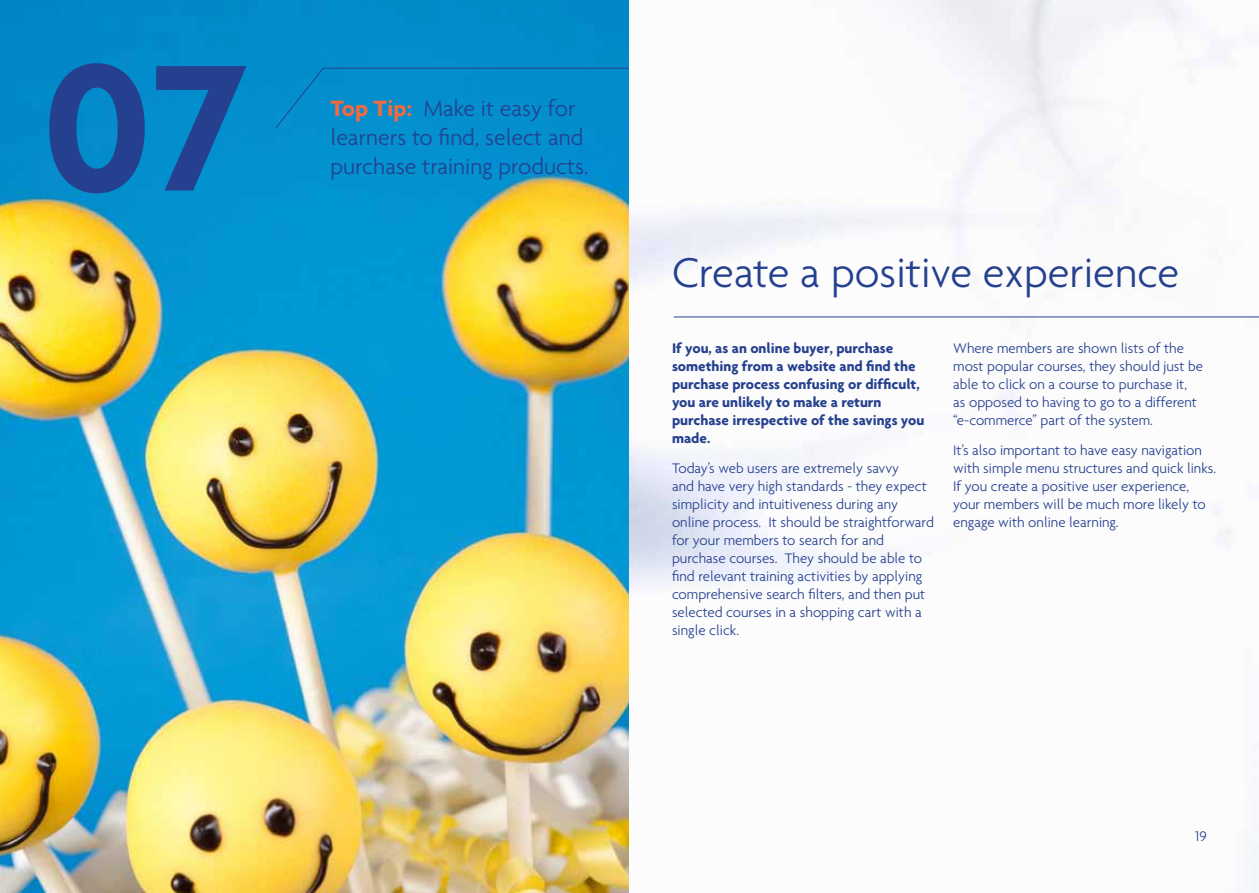
<style>
.page{position:relative;width:1259px;height:893px;background:#fff}
.page>*{position:absolute;margin:0;border:0;box-sizing:border-box;transform-origin:0 0}
.t1{font:700 195px "Agenda";color:#25408f}
.t2{font:300 45px "Agenda";color:#25408f}
.t3{font:300 24px/28.8px "Agenda";color:#25408f}
.t4{font:300 15px/18px "Agenda";color:#25408f}
.t5{font:700 15px/18px "Agenda";color:#25408f}
.s1{font-weight:700;color:#f26942}
</style>
<div class="page">
<img style="left:0;top:0;width:629px;height:893px">
<div style="left:275px;top:67px;width:354px;height:62px;background:#038fcd"></div>
<hr style="left:674px;top:317px;width:585px;height:1px;background:#25408f">
<h1 class="t1" style="left:43px;top:9px;width:205px">07</h1>
<h3 class="t3" style="left:330px;top:94px;width:260px"><span class="s1">Top Tip:</span> Make it easy for learners to find, select and purchase training products.</h3>
<h2 class="t2" style="left:672px;top:246px;width:508px">Create a positive experience</h2>
<p class="t5" style="left:672px;top:338px;width:254px">If you, as an online buyer, purchase something from a website and find the purchase process confusing or difficult, you are unlikely to make a return purchase irrespective of the savings you made.</p>
<p class="t4" style="left:672px;top:459px;width:263px">Today’s web users are extremely savvy<br>and have very high standards - they expect simplicity and intuitiveness during any online process. It should be straightforward for your members to search for and purchase courses. They should be able to find relevant training activities by applying comprehensive search filters, and then put selected courses in a shopping cart with a single click.</p>
<p class="t4" style="left:953px;top:339px;width:251px">Where members are shown lists of the most popular courses, they should just be able to click on a course to purchase it, as opposed to having to go to a different “e-commerce” part of the system.</p>
<p class="t4" style="left:953px;top:441px;width:264px">It’s also important to have easy navigation with simple menu structures and quick links.<br>If you create a positive user experience, your members will be much more likely to engage with online learning.</p>
<p class="t4" style="left:1195px;top:827px;width:13px">19</p>
</div>
